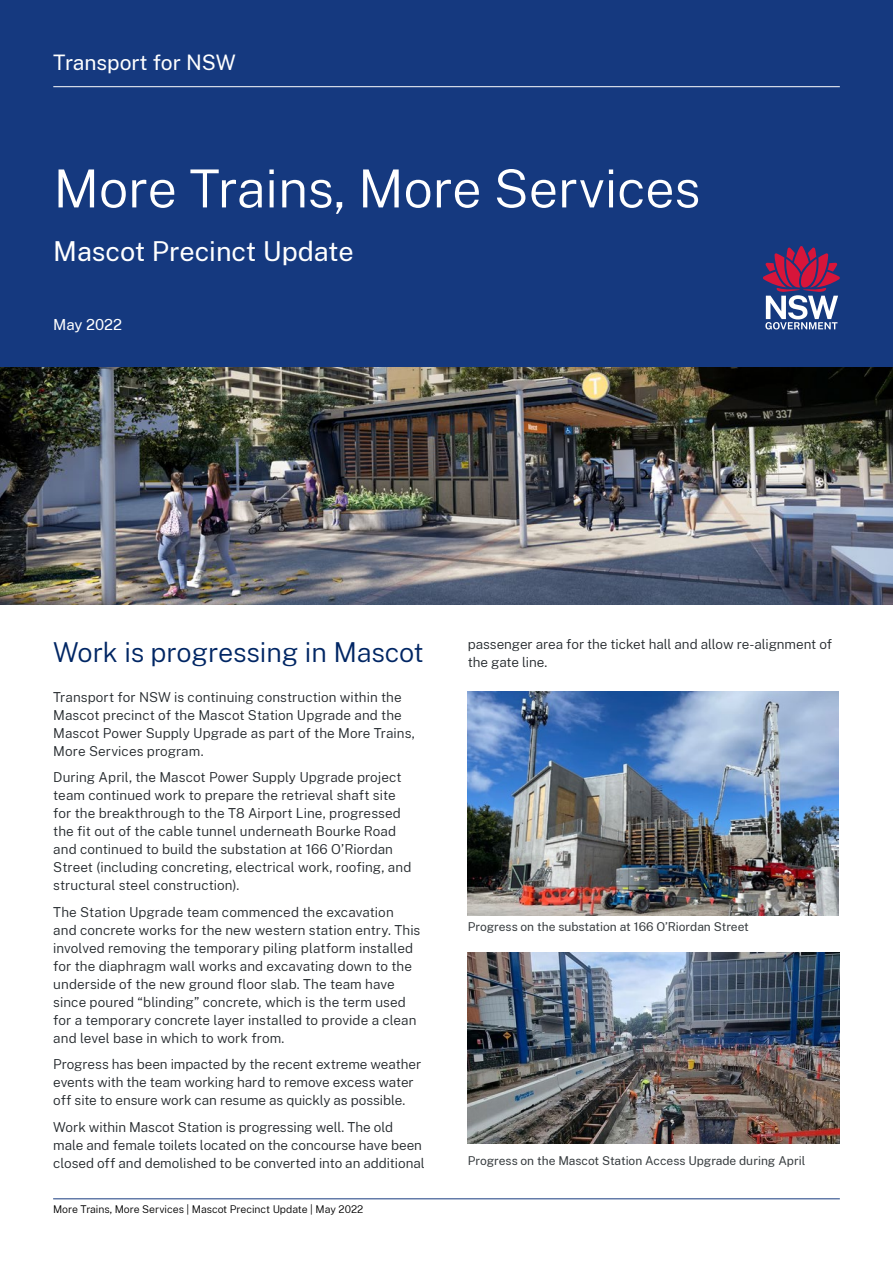
<style>
.page{position:relative;width:893px;height:1263px;background:#fff}
.page>*{position:absolute;margin:0;border:0;box-sizing:border-box;transform-origin:0 0}
.t1{font:300 52.5px "Public Sans NSW";letter-spacing:-.005em;color:#fff}
.t2{font:300 27px "Public Sans NSW";letter-spacing:-.005em;color:#002664}
.t3{font:27px "Public Sans NSW";letter-spacing:-.005em;color:#fff}
.t4{font:21px "Public Sans NSW";letter-spacing:-.005em;color:#fff}
.t5{font:15px "Public Sans NSW";color:#fff}
.t6{font:300 13.5px/18px "Public Sans NSW";color:#22272b}
.t7{font:12px "Public Sans NSW";color:#383d40}
.t8{font:300 10.5px "Public Sans NSW";color:#000}
</style>
<div class="page">
<img style="left:0;top:367px;width:893px;height:238px">
<div style="left:0;top:0;width:893px;height:367px;background:#15397f"></div>
<svg style="left:763px;top:246px;width:77px;height:83px"></svg>
<hr style="left:53px;top:1198px;width:787px;height:1px;background:#15397f">
<hr style="left:53px;top:86px;width:787px;height:1px;background:#fff">
<img style="left:468px;top:691px;width:370px;height:224px">
<img style="left:468px;top:952px;width:372px;height:192px">
<h3 class="t4" style="left:53px;top:47px;width:184px">Transport for NSW</h3>
<h1 class="t1" style="left:53px;top:150px;width:649px">More Trains, More Services</h1>
<h2 class="t3" style="left:53px;top:231px;width:302px">Mascot Precinct Update</h2>
<p class="t5" style="left:53px;top:313px;width:70px">May 2022</p>
<h2 class="t2" style="left:53px;top:633px;width:372px">Work is progressing in Mascot</h2>
<p class="t6" style="left:53px;top:687px;width:363px">Transport for NSW is continuing construction within the Mascot precinct of the Mascot Station Upgrade and the Mascot Power Supply Upgrade as part of the More Trains, More Services program.</p>
<p class="t6" style="left:53px;top:767px;width:350px">During April, the Mascot Power Supply Upgrade project team continued work to prepare the retrieval shaft site for the breakthrough to the T8 Airport Line, progressed</p>
<p class="t6" style="left:53px;top:821px;width:360px">the fit out of the cable tunnel underneath Bourke Road and continued to build the substation at 166 O’Riordan<br>Street (including concreting, electrical work, roofing, and</p>
<p class="t6" style="left:53px;top:875px;width:188px">structural steel construction).</p>
<p class="t6" style="left:53px;top:902px;width:369px">The Station Upgrade team commenced the excavation and concrete works for the new western station entry. This involved removing the temporary piling platform installed for the diaphragm wall works and excavating down to the</p>
<p class="t6" style="left:53px;top:974px;width:343px">underside of the new ground floor slab. The team have</p>
<p class="t6" style="left:53px;top:992px;width:365px">since poured “blinding” concrete, which is the term used for a temporary concrete layer installed to provide a clean and level base in which to work from.</p>
<p class="t6" style="left:53px;top:1054px;width:369px">Progress has been impacted by the recent extreme weather events with the team working hard to remove excess water off site to ensure work can resume as quickly as possible.</p>
<p class="t6" style="left:53px;top:1117px;width:373px">Work within Mascot Station is progressing well. The old male and female toilets located on the concourse have been closed off and demolished to be converted into an additional</p>
<p class="t8" style="left:53px;top:1202px;width:312px">More Trains, More Services | Mascot Precinct Update | May 2022</p>
<p class="t6" style="left:468px;top:635px;width:366px">passenger area for the ticket hall and allow re-alignment of the gate line.</p>
<p class="t7" style="left:468px;top:918px;width:283px">Progress on the substation at 166 O’Riordan Street</p>
<p class="t7" style="left:468px;top:1151px;width:339px">Progress on the Mascot Station Access Upgrade during April</p>
</div>
